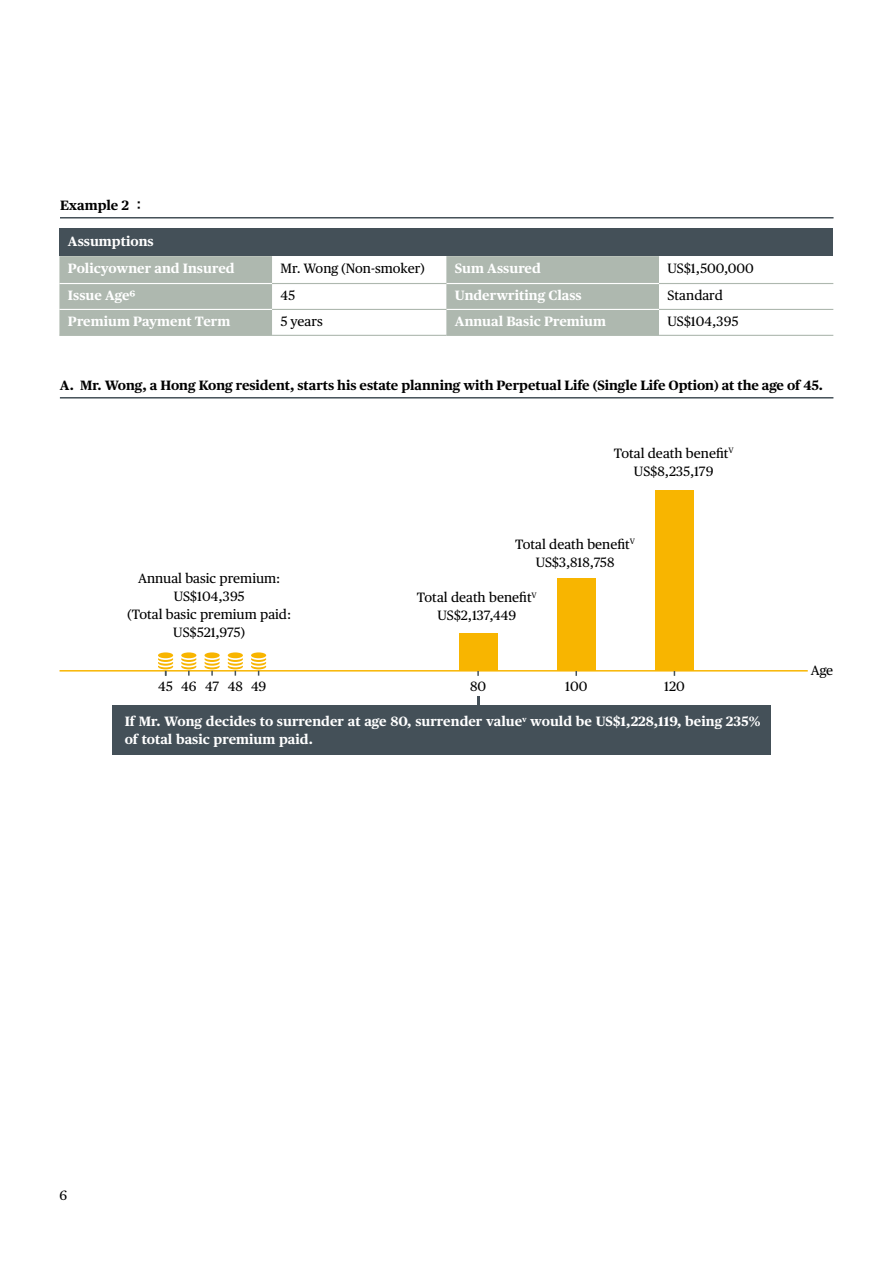
<style>
.page{position:relative;width:893px;height:1263px;background:#fff}
.page>*{position:absolute;margin:0;border:0;box-sizing:border-box;transform-origin:0 0}
.t1{font:13.5px/18px "Chubb Publico Text";color:#000;text-align:center}
.t2{font:700 13.5px/18px "Chubb Publico Text";color:#fff}
.t3{font:700 13.5px "Chubb Publico Text";letter-spacing:-.005em;color:#000}
.s1{font-family:"M Hei HK";font-weight:800}
</style>
<div class="page">
<hr style="left:60px;top:217px;width:773px;height:1px;background:#445058">
<hr style="left:60px;top:397px;width:773px;height:1px;background:#445058">
<hr style="left:60px;top:670px;width:748px;height:1px;background:#f8b500">
<div style="left:112px;top:705px;width:658px;height:50px;background:#445058"></div>
<svg style="left:477px;top:697px;width:2px;height:8px"></svg>
<div style="left:655px;top:490px;width:39px;height:181px;background:#f8b500"></div>
<div style="left:557px;top:578px;width:38px;height:93px;background:#f8b500"></div>
<div style="left:459px;top:633px;width:38px;height:38px;background:#f8b500"></div>
<div style="left:59px;top:229px;width:774px;height:27px;background:#445058"></div>
<svg style="left:59px;top:256px;width:600px;height:79px;fill:#aeb8af"></svg>
<hr style="left:59px;top:283px;width:213px;height:1px;background:#fff">
<hr style="left:59px;top:309px;width:213px;height:1px;background:#fff">
<hr style="left:446px;top:283px;width:213px;height:1px;background:#fff">
<hr style="left:446px;top:309px;width:213px;height:1px;background:#fff">
<hr style="left:272px;top:283px;width:174px;height:1px;background:#aeb8af">
<hr style="left:272px;top:309px;width:174px;height:1px;background:#aeb8af">
<hr style="left:659px;top:283px;width:174px;height:1px;background:#aeb8af">
<hr style="left:659px;top:309px;width:174px;height:1px;background:#aeb8af">
<hr style="left:59px;top:335px;width:213px;height:1px;background:#aeb8af">
<hr style="left:272px;top:335px;width:174px;height:1px;background:#aeb8af">
<hr style="left:446px;top:335px;width:213px;height:1px;background:#aeb8af">
<hr style="left:659px;top:335px;width:174px;height:1px;background:#aeb8af">
<div style="left:158px;top:652px;width:15px;height:6px;background:#f8b500;border-radius:50%"></div>
<svg style="left:158px;top:658px;width:15px;height:18px"></svg>
<div style="left:181px;top:652px;width:15px;height:6px;background:#f8b500;border-radius:50%"></div>
<svg style="left:181px;top:658px;width:15px;height:18px"></svg>
<div style="left:204px;top:652px;width:16px;height:6px;background:#f8b500;border-radius:50%"></div>
<svg style="left:204px;top:658px;width:16px;height:18px"></svg>
<div style="left:228px;top:652px;width:15px;height:6px;background:#f8b500;border-radius:50%"></div>
<svg style="left:228px;top:658px;width:15px;height:18px"></svg>
<div style="left:251px;top:652px;width:15px;height:6px;background:#f8b500;border-radius:50%"></div>
<svg style="left:251px;top:658px;width:15px;height:18px"></svg>
<p class="t3" style="left:60px;top:195px;width:87px">Example 2 <span class="s1">：</span></p>
<p class="t2" style="left:68px;top:226px;width:168px;line-height:27.3px">Assumptions<br>Policyowner and Insured</p>
<p class="t1" style="left:281px;top:258px;width:146px">Mr. Wong (Non-smoker)</p>
<p class="t2" style="left:455px;top:258px;width:88px">Sum Assured</p>
<p class="t1" style="left:667px;top:258px;width:88px">US$1,500,000</p>
<p class="t2" style="left:68px;top:286px;width:69px">Issue Age6</p>
<p class="t1" style="left:281px;top:286px;width:16px">45</p>
<p class="t2" style="left:455px;top:286px;width:128px">Underwriting Class</p>
<p class="t1" style="left:667px;top:286px;width:57px">Standard</p>
<p class="t2" style="left:68px;top:311px;width:164px">Premium Payment Term</p>
<p class="t1" style="left:281px;top:312px;width:44px">5 years</p>
<p class="t2" style="left:455px;top:311px;width:153px">Annual Basic Premium</p>
<p class="t1" style="left:667px;top:312px;width:72px">US$104,395</p>
<p class="t3" style="left:60px;top:375px;width:765px">A. Mr. Wong, a Hong Kong resident, starts his estate planning with Perpetual Life (Single Life Option) at the age of 45.</p>
<p class="t1" style="left:127px;top:569px;width:165px">Annual basic premium:<br>US$104,395<br>(Total basic premium paid:<br>US$521,975)</p>
<p class="t1" style="left:158px;top:676px;width:109px">45 46 47 48 49</p>
<p class="t1" style="left:614px;top:443px;width:121px">Total death benefit<sup>V<br></sup>US$8,235,179</p>
<p class="t1" style="left:515px;top:534px;width:121px">Total death benefit<sup>V<br></sup>US$3,818,758</p>
<p class="t1" style="left:417px;top:588px;width:121px">Total death benefit<sup>V<br></sup>US$2,137,449</p>
<p class="t1" style="left:470px;top:676px;width:18px">80</p>
<p class="t1" style="left:565px;top:676px;width:24px">100</p>
<p class="t1" style="left:664px;top:676px;width:22px">120</p>
<p class="t2" style="left:125px;top:711px;width:637px">If Mr. Wong decides to surrender at age 80, surrender value<sup>v</sup> would be US$1,228,119, being 235% of total basic premium paid.</p>
<p class="t1" style="left:811px;top:660px;width:24px">Age</p>
<p class="t1" style="left:60px;top:1186px;width:9px">6</p>
</div>
